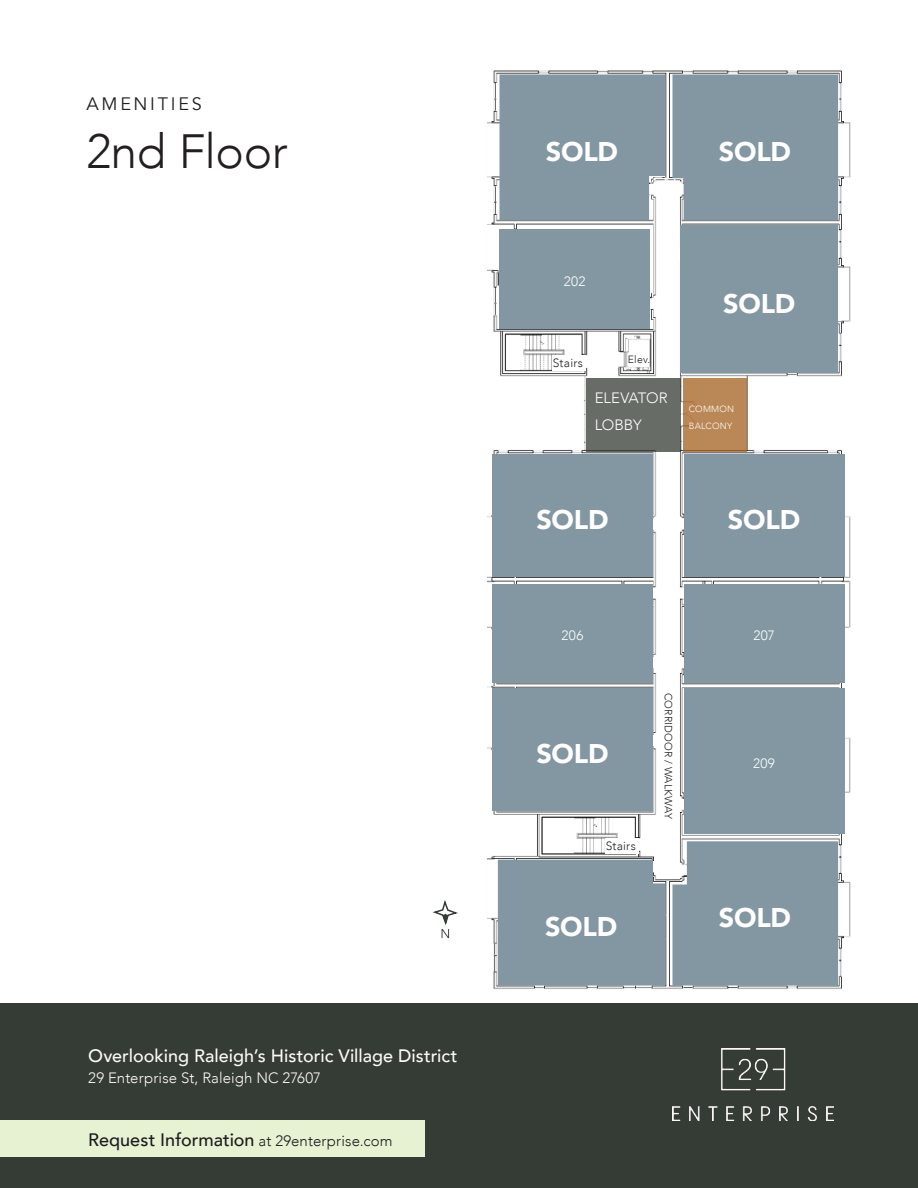
<style>
.page{position:relative;width:918px;height:1188px;background:#fff}
.page>*{position:absolute;margin:0;border:0;box-sizing:border-box;transform-origin:0 0}
.t1{font:300 48px "Avenir";letter-spacing:-.01em;color:#231f20}
.t2{font:900 27px "Avenir";letter-spacing:-.01em;color:#fff}
.t3{font:500 18px "Avenir";color:#fbf9f6}
.t4{font:500 18px "Avenir";color:#1e1c1f}
.t5{font:18px "Avenir";letter-spacing:.15em;color:#231f20}
.t6{font:300 15px "Avenir";letter-spacing:.005em;color:#fbf9f6}
.t7{font:300 15px/27px "Avenir";letter-spacing:-.01em;color:#fff}
.t8{font:300 13.5px "Avenir";letter-spacing:.02em;color:#fff}
.t9{font:300 12px "Avenir";letter-spacing:.015em;color:#231f20}
.t10{font:300 10.5px "Avenir";letter-spacing:.02em;color:#231f20}
.t11{font:300 9px/16.5px "Avenir";letter-spacing:.025em;color:#fff}
.s1{font-weight:300;font-size:15px}
</style>
<div class="page">
<img style="left:488px;top:70px;width:363px;height:919px">
<div style="left:553px;top:355px;width:33px;height:15px;background:#fff"></div>
<div style="left:606px;top:838px;width:33px;height:15px;background:#fff"></div>
<div style="left:0;top:1003px;width:918px;height:185px;background:#353b35"></div>
<div style="left:0;top:1121px;width:424px;height:36px;background:#e7f2d3"></div>
<img style="left:672px;top:1049px;width:161px;height:72px">
<div style="left:586px;top:378px;width:94px;height:73px;background:#676c67"></div>
<div style="left:683px;top:378px;width:63px;height:73px;background:#ba8757"></div>
<div style="left:500px;top:75px;width:165px;height:145px;background:#8297a2"></div>
<div style="left:672px;top:75px;width:166px;height:145px;background:#8297a2"></div>
<div style="left:500px;top:229px;width:150px;height:99px;background:#8297a2"></div>
<div style="left:680px;top:226px;width:158px;height:147px;background:#8297a2"></div>
<div style="left:492px;top:454px;width:161px;height:123px;background:#8297a2"></div>
<div style="left:492px;top:688px;width:161px;height:123px;background:#8297a2"></div>
<div style="left:492px;top:584px;width:161px;height:99px;background:#8297a2"></div>
<div style="left:684px;top:454px;width:161px;height:123px;background:#8297a2"></div>
<div style="left:684px;top:688px;width:161px;height:146px;background:#8297a2"></div>
<div style="left:684px;top:584px;width:161px;height:99px;background:#8297a2"></div>
<div style="left:498px;top:860px;width:167px;height:126px;background:#8297a2"></div>
<div style="left:672px;top:841px;width:166px;height:145px;background:#8297a2"></div>
<svg style="left:432px;top:900px;width:26px;height:38px"></svg>
<p class="t5" style="left:86px;top:96px;width:117px">AMENITIES</p>
<h1 class="t1" style="left:86px;top:130px;width:203px">2nd Floor</h1>
<p class="t3" style="left:88px;top:1048px;width:371px">Overlooking Raleigh’s Historic Village District</p>
<p class="t6" style="left:88px;top:1069px;width:234px">29 Enterprise St, Raleigh NC 27607</p>
<p class="t4" style="left:88px;top:1132px;width:306px">Request Information <span class="s1">at 29enterprise.com</span></p>
<h2 class="t2" style="left:546px;top:136px;width:74px">SOLD</h2>
<h2 class="t2" style="left:719px;top:136px;width:74px">SOLD</h2>
<p class="t8" style="left:564px;top:275px;width:23px">202</p>
<p class="t9" style="left:553px;top:358px;width:31px">Stairs</p>
<p class="t10" style="left:628px;top:355px;width:24px">Elev.</p>
<p class="t7" style="left:595px;top:386px;width:74px">ELEVATOR<br>LOBBY</p>
<h2 class="t2" style="left:723px;top:288px;width:74px">SOLD</h2>
<p class="t11" style="left:689px;top:402px;width:47px">COMMON<br>BALCONY</p>
<h2 class="t2" style="left:536px;top:504px;width:74px">SOLD</h2>
<h2 class="t2" style="left:728px;top:504px;width:74px">SOLD</h2>
<p class="t8" style="left:562px;top:628px;width:23px">206</p>
<h2 class="t2" style="left:536px;top:738px;width:74px">SOLD</h2>
<p class="t9" style="left:606px;top:841px;width:31px">Stairs</p>
<p class="t10" style="left:673px;top:693px;width:128px;rotate:90deg">CORRIDOOR / WALKWAY</p>
<p class="t8" style="left:753px;top:630px;width:23px">207</p>
<p class="t8" style="left:753px;top:757px;width:23px">209</p>
<h2 class="t2" style="left:545px;top:911px;width:74px">SOLD</h2>
<h2 class="t2" style="left:719px;top:902px;width:74px">SOLD</h2>
</div>
